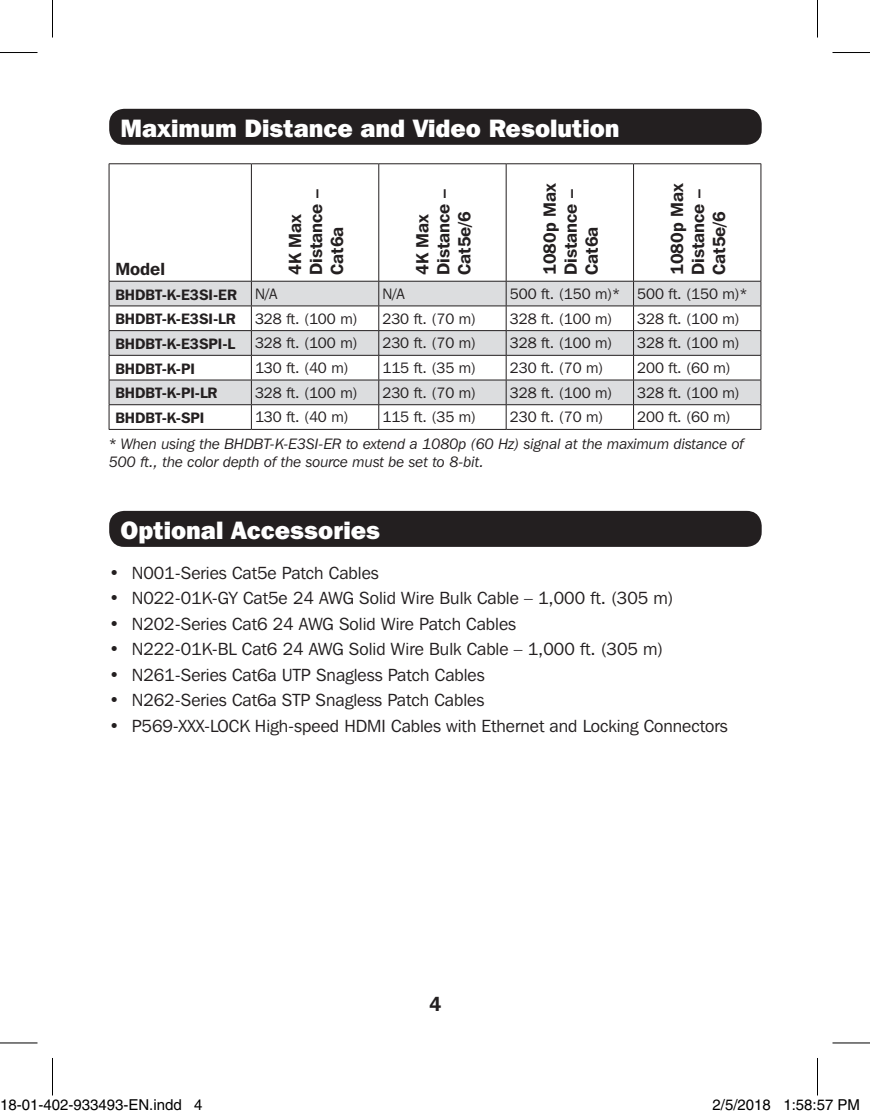
<style>
.page{position:relative;width:870px;height:1118px;background:#fff}
.page>*{position:absolute;margin:0;border:0;box-sizing:border-box;transform-origin:0 0}
.t1{font:800 25px "Franklin Gothic IT Cby BT";color:#fff}
.t2{font:600 20px "Franklin Gothic IT Cby BT";color:#231f20}
.t3{font:17.5px "Franklin Gothic IT Cby BT";color:#231f20}
.t4{font:600 17.5px/21px "Franklin Gothic IT Cby BT";color:#231f20}
.t5{font:15px "Franklin Gothic IT Cby BT";color:#231f20}
.t6{font:italic 15px/18px "Franklin Gothic IT Cby BT";color:#231f20}
.t7{font:600 15px "Franklin Gothic IT Cby BT";color:#231f20}
.t8{font:15px "Helvetica";color:#000}
</style>
<div class="page">
<div style="left:109px;top:511px;width:653px;height:36px;background:#231f20;border-radius:15px"></div>
<div style="left:109px;top:109px;width:653px;height:36px;background:#231f20;border-radius:15px"></div>
<svg style="left:110px;top:164px;width:651px;height:265px"></svg>
<svg style="left:110px;top:282px;width:651px;height:122px;fill:#dcdddf"></svg>
<hr style="left:109px;top:163px;width:142px;height:1px;background:#231f20">
<hr style="left:109px;top:164px;width:1px;height:117px;background:#231f20">
<hr style="left:251px;top:163px;width:128px;height:1px;background:#231f20">
<hr style="left:251px;top:164px;width:1px;height:117px;background:#231f20">
<hr style="left:379px;top:163px;width:127px;height:1px;background:#231f20">
<hr style="left:378px;top:164px;width:1px;height:117px;background:#231f20">
<hr style="left:506px;top:163px;width:128px;height:1px;background:#231f20">
<hr style="left:506px;top:164px;width:1px;height:117px;background:#231f20">
<hr style="left:634px;top:163px;width:127px;height:1px;background:#231f20">
<hr style="left:633px;top:164px;width:1px;height:117px;background:#231f20">
<hr style="left:761px;top:164px;width:1px;height:117px;background:#231f20">
<hr style="left:109px;top:281px;width:142px;height:1px;background:#231f20">
<hr style="left:251px;top:281px;width:128px;height:1px;background:#231f20">
<hr style="left:379px;top:281px;width:127px;height:1px;background:#231f20">
<hr style="left:506px;top:281px;width:128px;height:1px;background:#231f20">
<hr style="left:634px;top:281px;width:127px;height:1px;background:#231f20">
<hr style="left:109px;top:305px;width:142px;height:1px;background:#231f20">
<hr style="left:251px;top:305px;width:128px;height:1px;background:#231f20">
<hr style="left:379px;top:305px;width:127px;height:1px;background:#231f20">
<hr style="left:506px;top:305px;width:128px;height:1px;background:#231f20">
<hr style="left:634px;top:305px;width:127px;height:1px;background:#231f20">
<hr style="left:109px;top:330px;width:142px;height:1px;background:#231f20">
<hr style="left:251px;top:330px;width:128px;height:1px;background:#231f20">
<hr style="left:379px;top:330px;width:127px;height:1px;background:#231f20">
<hr style="left:506px;top:330px;width:128px;height:1px;background:#231f20">
<hr style="left:634px;top:330px;width:127px;height:1px;background:#231f20">
<hr style="left:109px;top:355px;width:142px;height:1px;background:#231f20">
<hr style="left:251px;top:355px;width:128px;height:1px;background:#231f20">
<hr style="left:379px;top:355px;width:127px;height:1px;background:#231f20">
<hr style="left:506px;top:355px;width:128px;height:1px;background:#231f20">
<hr style="left:634px;top:355px;width:127px;height:1px;background:#231f20">
<hr style="left:109px;top:379px;width:142px;height:1px;background:#231f20">
<hr style="left:251px;top:379px;width:128px;height:1px;background:#231f20">
<hr style="left:379px;top:379px;width:127px;height:1px;background:#231f20">
<hr style="left:506px;top:379px;width:128px;height:1px;background:#231f20">
<hr style="left:634px;top:379px;width:127px;height:1px;background:#231f20">
<hr style="left:109px;top:404px;width:142px;height:1px;background:#231f20">
<svg style="left:109px;top:281px;width:1px;height:148px"></svg>
<hr style="left:251px;top:404px;width:128px;height:1px;background:#231f20">
<svg style="left:251px;top:281px;width:1px;height:148px"></svg>
<hr style="left:379px;top:404px;width:127px;height:1px;background:#231f20">
<svg style="left:378px;top:281px;width:1px;height:148px"></svg>
<hr style="left:506px;top:404px;width:128px;height:1px;background:#231f20">
<svg style="left:506px;top:281px;width:1px;height:148px"></svg>
<hr style="left:634px;top:404px;width:127px;height:1px;background:#231f20">
<svg style="left:633px;top:281px;width:1px;height:148px"></svg>
<svg style="left:761px;top:281px;width:1px;height:148px"></svg>
<hr style="left:109px;top:429px;width:142px;height:1px;background:#231f20">
<hr style="left:251px;top:429px;width:128px;height:1px;background:#231f20">
<hr style="left:379px;top:429px;width:127px;height:1px;background:#231f20">
<hr style="left:506px;top:429px;width:128px;height:1px;background:#231f20">
<hr style="left:634px;top:429px;width:127px;height:1px;background:#231f20">
<hr style="left:0;top:52px;width:38px;height:1px;background:#000">
<hr style="left:832px;top:52px;width:38px;height:1px;background:#000">
<hr style="left:0;top:1042px;width:38px;height:1px;background:#000">
<hr style="left:832px;top:1042px;width:38px;height:1px;background:#000">
<hr style="left:52px;top:0;width:1px;height:38px;background:#000">
<hr style="left:52px;top:1058px;width:1px;height:37px;background:#000">
<hr style="left:817px;top:0;width:1px;height:38px;background:#000">
<hr style="left:817px;top:1058px;width:1px;height:37px;background:#000">
<div style="left:23px;top:1100px;width:6px;height:10px;border:1px solid #fff;border-radius:50%"></div>
<div style="left:22px;top:1099px;width:8px;height:12px;border:1px solid #fff;border-radius:50%"></div>
<div style="left:53px;top:1100px;width:6px;height:10px;border:1px solid #fff;border-radius:50%"></div>
<div style="left:52px;top:1099px;width:8px;height:12px;border:1px solid #fff;border-radius:50%"></div>
<div style="left:747px;top:1100px;width:6px;height:10px;border:1px solid #fff;border-radius:50%"></div>
<div style="left:746px;top:1099px;width:8px;height:12px;border:1px solid #fff;border-radius:50%"></div>
<p class="t1" style="left:120px;top:112px;width:501px">Maximum Distance and Video Resolution</p>
<p class="t4" style="left:115px;top:258px;width:51px">Model</p>
<p class="t4" style="left:284px;top:275px;width:87px;rotate:-90deg">4K Max<br>Distance –<br>Cat6a</p>
<p class="t4" style="left:412px;top:275px;width:87px;rotate:-90deg">4K Max<br>Distance –<br>Cat5e/6</p>
<p class="t4" style="left:539px;top:275px;width:93px;rotate:-90deg">1080p Max<br>Distance –<br>Cat6a</p>
<p class="t4" style="left:666px;top:275px;width:93px;rotate:-90deg">1080p Max<br>Distance –<br>Cat5e/6</p>
<p class="t7" style="left:115px;top:285px;width:123px">BHDBT-K-E3SI-ER</p>
<p class="t5" style="left:255px;top:284px;width:24px">N/A</p>
<p class="t5" style="left:382px;top:284px;width:24px">N/A</p>
<p class="t5" style="left:510px;top:284px;width:112px">500 ft. (150 m)*</p>
<p class="t5" style="left:637px;top:284px;width:112px">500 ft. (150 m)*</p>
<p class="t7" style="left:115px;top:309px;width:122px">BHDBT-K-E3SI-LR</p>
<p class="t5" style="left:255px;top:309px;width:104px">328 ft. (100 m)</p>
<p class="t5" style="left:382px;top:309px;width:95px">230 ft. (70 m)</p>
<p class="t5" style="left:510px;top:309px;width:104px">328 ft. (100 m)</p>
<p class="t5" style="left:637px;top:309px;width:104px">328 ft. (100 m)</p>
<p class="t7" style="left:115px;top:334px;width:121px">BHDBT-K-E3SPI-L</p>
<p class="t5" style="left:255px;top:334px;width:104px">328 ft. (100 m)</p>
<p class="t5" style="left:382px;top:334px;width:95px">230 ft. (70 m)</p>
<p class="t5" style="left:510px;top:334px;width:104px">328 ft. (100 m)</p>
<p class="t5" style="left:637px;top:334px;width:104px">328 ft. (100 m)</p>
<p class="t7" style="left:115px;top:359px;width:81px">BHDBT-K-PI</p>
<p class="t5" style="left:255px;top:358px;width:95px">130 ft. (40 m)</p>
<p class="t5" style="left:382px;top:358px;width:95px">115 ft. (35 m)</p>
<p class="t5" style="left:510px;top:358px;width:95px">230 ft. (70 m)</p>
<p class="t5" style="left:637px;top:358px;width:95px">200 ft. (60 m)</p>
<p class="t7" style="left:115px;top:384px;width:104px">BHDBT-K-PI-LR</p>
<p class="t5" style="left:255px;top:383px;width:104px">328 ft. (100 m)</p>
<p class="t5" style="left:382px;top:383px;width:95px">230 ft. (70 m)</p>
<p class="t5" style="left:510px;top:383px;width:104px">328 ft. (100 m)</p>
<p class="t5" style="left:637px;top:383px;width:104px">328 ft. (100 m)</p>
<p class="t7" style="left:115px;top:408px;width:91px">BHDBT-K-SPI</p>
<p class="t5" style="left:255px;top:408px;width:95px">130 ft. (40 m)</p>
<p class="t5" style="left:382px;top:408px;width:95px">115 ft. (35 m)</p>
<p class="t5" style="left:510px;top:408px;width:95px">230 ft. (70 m)</p>
<p class="t5" style="left:637px;top:408px;width:95px">200 ft. (60 m)</p>
<p class="t6" style="left:109px;top:434px;width:637px">* When using the BHDBT-K-E3SI-ER to extend a 1080p (60 Hz) signal at the maximum distance of<br>500 ft., the color depth of the source must be set to 8-bit.</p>
<p class="t1" style="left:120px;top:514px;width:261px">Optional Accessories</p>
<p class="t3" style="left:109px;top:562px;width:271px">• N001-Series Cat5e Patch Cables</p>
<p class="t3" style="left:109px;top:587px;width:566px">• N022-01K-GY Cat5e 24 AWG Solid Wire Bulk Cable – 1,000 ft. (305 m)</p>
<p class="t3" style="left:109px;top:613px;width:408px">• N202-Series Cat6 24 AWG Solid Wire Patch Cables</p>
<p class="t3" style="left:109px;top:638px;width:556px">• N222-01K-BL Cat6 24 AWG Solid Wire Bulk Cable – 1,000 ft. (305 m)</p>
<p class="t3" style="left:109px;top:664px;width:377px">• N261-Series Cat6a UTP Snagless Patch Cables</p>
<p class="t3" style="left:109px;top:689px;width:377px">• N262-Series Cat6a STP Snagless Patch Cables</p>
<p class="t3" style="left:109px;top:715px;width:620px">• P569-XXX-LOCK High-speed HDMI Cables with Ethernet and Locking Connectors</p>
<p class="t2" style="left:429px;top:991px;width:14px">4</p>
<p class="t8" style="left:0;top:1096px;width:204px">18-01-402-933493-EN.indd 4</p>
<p class="t8" style="left:712px;top:1096px;width:149px">2/5/2018 1:58:57 PM</p>
</div>
